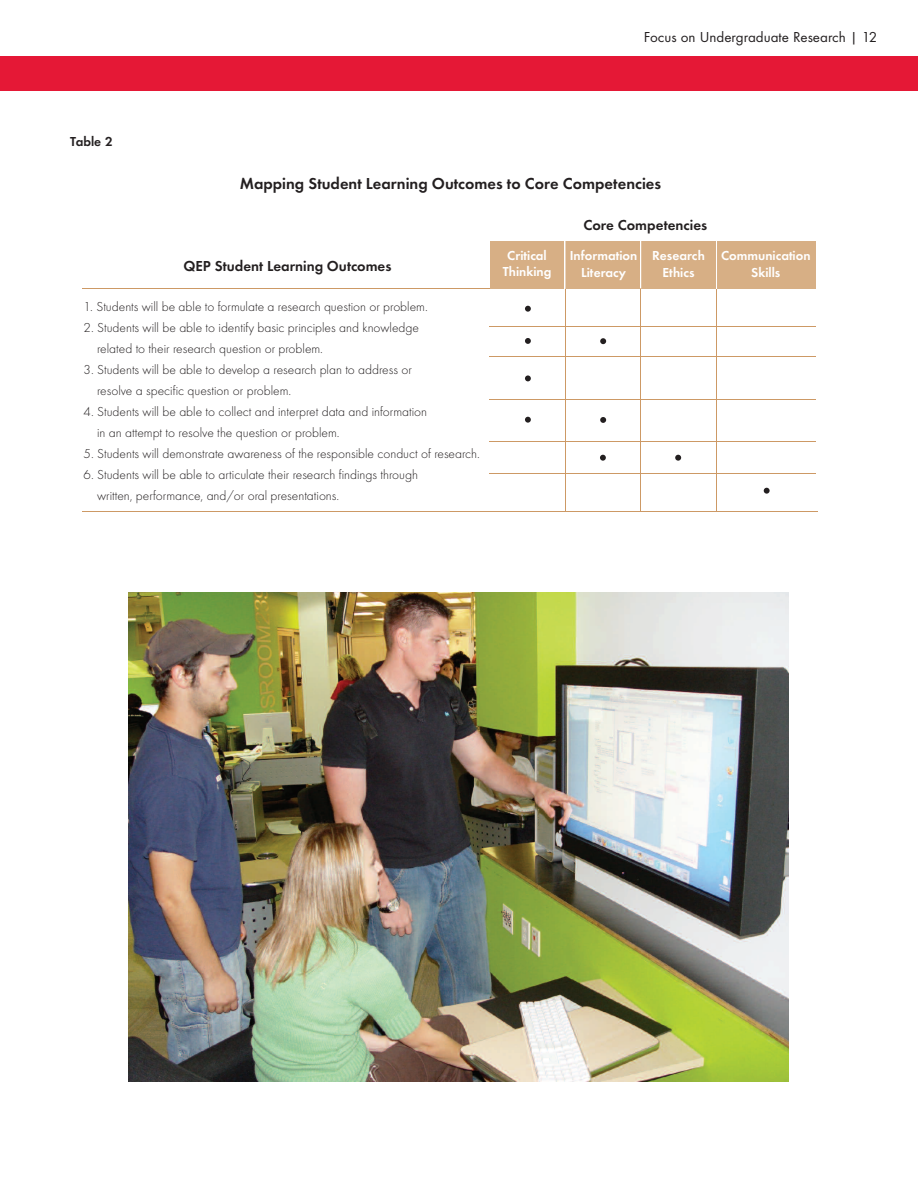
<style>
.page{position:relative;width:918px;height:1188px;background:#fff}
.page>*{position:absolute;margin:0;border:0;box-sizing:border-box;transform-origin:0 0}
.t1{font:600 16.5px "Futura T";color:#231f20}
.t2{font:600 15px "Futura T";color:#231f20}
.t3{font:15px "Futura T";color:#231f20}
.t4{font:300 13.5px/21px "Futura T";color:#231f20}
.t5{font:600 13.5px/16.2px "Futura T";color:#fff;text-align:center}
.t6{font:600 13.5px "Futura T";color:#231f20}
</style>
<div class="page">
<div style="left:0;top:56px;width:918px;height:34px;background:#e51836"></div>
<div style="left:490px;top:241px;width:325px;height:48px;background:#d7af85"></div>
<hr style="left:565px;top:289px;width:1px;height:223px;background:#cd9965">
<hr style="left:640px;top:289px;width:1px;height:223px;background:#cd9965">
<hr style="left:716px;top:288px;width:1px;height:224px;background:#cd9965">
<hr style="left:489px;top:356px;width:327px;height:1px;background:#cd9965">
<hr style="left:489px;top:399px;width:327px;height:1px;background:#cd9965">
<hr style="left:489px;top:441px;width:327px;height:1px;background:#cd9965">
<hr style="left:489px;top:473px;width:327px;height:1px;background:#cd9965">
<svg style="left:525px;top:306px;width:6px;height:6px"></svg>
<svg style="left:600px;top:338px;width:6px;height:6px"></svg>
<svg style="left:525px;top:338px;width:6px;height:6px"></svg>
<svg style="left:525px;top:375px;width:6px;height:6px"></svg>
<svg style="left:525px;top:417px;width:6px;height:6px"></svg>
<svg style="left:600px;top:417px;width:6px;height:6px"></svg>
<svg style="left:600px;top:455px;width:6px;height:6px"></svg>
<svg style="left:675px;top:455px;width:6px;height:6px"></svg>
<svg style="left:764px;top:488px;width:6px;height:6px"></svg>
<hr style="left:489px;top:326px;width:327px;height:1px;background:#cd9965">
<hr style="left:565px;top:241px;width:1px;height:48px;background:#fff">
<hr style="left:640px;top:241px;width:1px;height:47px;background:#fff">
<hr style="left:716px;top:241px;width:1px;height:48px;background:#fff">
<hr style="left:82px;top:288px;width:408px;height:1px;background:#cd9965">
<hr style="left:82px;top:511px;width:736px;height:1px;background:#cd9965">
<img style="left:129px;top:592px;width:659px;height:489px">
<p class="t6" style="left:70px;top:133px;width:44px">Table 2</p>
<p class="t3" style="left:644px;top:28px;width:235px">Focus on Undergraduate Research | 12</p>
<p class="t1" style="left:240px;top:173px;width:423px">Mapping Student Learning Outcomes to Core Competencies</p>
<p class="t2" style="left:583px;top:216px;width:125px">Core Competencies</p>
<p class="t2" style="left:184px;top:257px;width:209px">QEP Student Learning Outcomes</p>
<p class="t5" style="left:503px;top:247px;width:50px;text-align:left;text-indent:13px">ritical<br>Thinking</p>
<p class="t5" style="left:570px;top:248px;width:69px">Information iteracy</p>
<p class="t5" style="left:660px;top:248px;width:46px">esearch thics</p>
<p class="t5" style="left:721px;top:248px;width:91px">Communication<br>Skills</p>
<p class="t4" style="left:97px;top:296px;width:329px;text-indent:293px">roblem<br>Students will be able to identif basic principles an knowledge relate</p>
<p class="t4" style="left:103px;top:296px;width:93px">tudents wi be abl</p>
<p class="t4" style="left:221px;top:296px;width:39px">ormulat</p>
<p class="t4" style="left:278px;top:296px;width:84px">research questio</p>
<p class="t4" style="left:97px;top:338px;width:240px;text-indent:188px">roblem<br>Students will be able to develop research pla</p>
<p class="t4" style="left:151px;top:338px;width:106px">heir research questio</p>
<p class="t4" style="left:358px;top:359px;width:55px">address or</p>
<p class="t4" style="left:97px;top:380px;width:31px">resolv</p>
<p class="t4" style="left:146px;top:380px;width:79px">specific questio</p>
<p class="t4" style="left:97px;top:380px;width:331px;text-indent:157px">roblem<br>Students will be able to collect and interpre data and information in an attempt to resolv he questio</p>
<p class="t4" style="left:97px;top:421px;width:384px;text-indent:205px">roblem<br>Students will demonstrate awareness of the responsible conduct of research.<br>Students will be able to articulate thei esearc inding hrough<br>written, performance, and/o ral presentations.</p>
</div>
